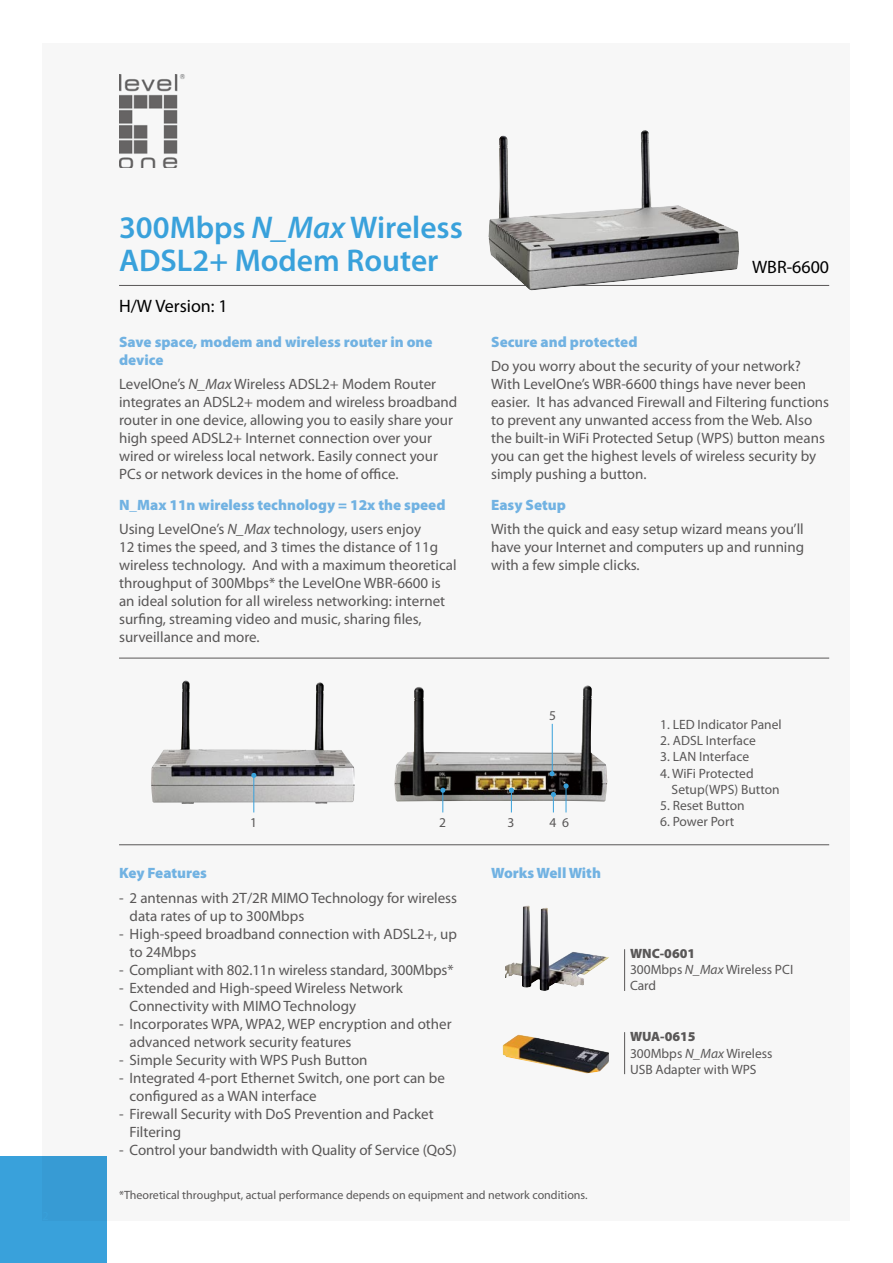
<style>
.page{position:relative;width:893px;height:1263px;background:#fff}
.page>*{position:absolute;margin:0;border:0;box-sizing:border-box;transform-origin:0 0}
.t1{font:600 31.5px/33px "Myriad Pro";color:#39a1db}
.t2{font:18px "Myriad Pro";color:#000}
.t3{font:15px/18px "Myriad Pro";color:#595757}
.t4{font:900 15px/18px "Myriad Pro";color:#71b2e2}
.t5{font:13.5px/16.2px "Myriad Pro";color:#595757}
.t6{font:12px "Myriad Pro";color:#595757}
.s1{font-style:italic}
.s2{font-weight:400;color:#595757}
.s3{font-weight:400;font-style:italic;color:#595757}
.s4{font-weight:900}
</style>
<div class="page">
<div style="left:43px;top:43px;width:807px;height:1177px;background:#f7f7f7"></div>
<div style="left:0;top:1157px;width:106px;height:106px;background:#39a1db"></div>
<img style="left:119px;top:74px;width:66px;height:94px">
<hr style="left:119px;top:285px;width:710px;height:1px;background:#595757">
<img style="left:151px;top:680px;width:204px;height:124px">
<img style="left:394px;top:685px;width:213px;height:116px">
<hr style="left:119px;top:658px;width:710px;height:1px;background:#595757">
<hr style="left:624px;top:949px;width:1px;height:42px;background:#595757">
<hr style="left:624px;top:1032px;width:1px;height:42px;background:#595757">
<hr style="left:253px;top:776px;width:1px;height:36px;background:#39a1db">
<svg style="left:251px;top:773px;width:5px;height:5px"></svg>
<img style="left:488px;top:130px;width:251px;height:160px">
<img style="left:505px;top:905px;width:104px;height:86px">
<img style="left:502px;top:1034px;width:107px;height:39px">
<svg style="left:440px;top:788px;width:5px;height:24px"></svg>
<svg style="left:509px;top:788px;width:5px;height:24px"></svg>
<svg style="left:551px;top:792px;width:5px;height:20px"></svg>
<hr style="left:552px;top:724px;width:1px;height:50px;background:#39a1db">
<svg style="left:549px;top:771px;width:6px;height:5px"></svg>
<svg style="left:563px;top:783px;width:6px;height:29px"></svg>
<hr style="left:119px;top:844px;width:710px;height:1px;background:#595757">
<h1 class="t1" style="left:119px;top:210px;width:345px">300Mbps <span class="s1">N_Max</span> Wireless<br>ADSL2+ Modem Router</h1>
<p class="t2" style="left:119px;top:295px;width:110px">H/W Version: 1</p>
<p class="t4" style="left:119px;top:332px;width:315px">Save space, modem and wireless router in one device</p>
<p class="t3" style="left:119px;top:375px;width:340px">LevelOne’s <span class="s1">N_Max</span> Wireless ADSL2+ Modem Router integrates an ADSL2+ modem and wireless broadband router in one device, allowing you to easily share your high speed ADSL2+ Internet connection over your wired or wireless local network. Easily connect your PCs or network devices in the home of office.</p>
<p class="t4" style="left:119px;top:492px;width:328px;line-height:24.5px">N_Max 11n wireless technology = 12x the speed<br><span class="s2">Using LevelOne’s</span> <span class="s3">N_Max</span> <span class="s2">technology, users enjoy</span></p>
<p class="t3" style="left:119px;top:538px;width:339px">12 times the speed, and 3 times the distance of 11g wireless technology. And with a maximum theoretical throughput of 300Mbps* the LevelOne WBR-6600 is an ideal solution for all wireless networking: internet surfing, streaming video and music, sharing files, surveillance and more.</p>
<p class="t2" style="left:752px;top:256px;width:79px">WBR-6600</p>
<p class="t4" style="left:491px;top:332px;width:148px">Secure and protected</p>
<p class="t3" style="left:491px;top:357px;width:340px">Do you worry about the security of your network?<br>With LevelOne’s WBR-6600 things have never been easier. It has advanced Firewall and Filtering functions to prevent any unwanted access from the Web. Also the built-in WiFi Protected Setup (WPS) button means you can get the highest levels of wireless security by simply pushing a button.</p>
<p class="t4" style="left:491px;top:495px;width:76px">Easy Setup</p>
<p class="t3" style="left:491px;top:520px;width:315px;text-align:justify">With the quick and easy setup wizard means you’ll have your Internet and computers up and running with a few simple clicks.</p>
<p class="t5" style="left:250px;top:814px;width:8px">1</p>
<p class="t5" style="left:549px;top:707px;width:8px">5</p>
<p class="t5" style="left:439px;top:814px;width:7px">2</p>
<p class="t5" style="left:508px;top:814px;width:8px">3</p>
<p class="t5" style="left:550px;top:814px;width:21px">4 6</p>
<p class="t4" style="left:119px;top:863px;width:89px">Key Features</p>
<p class="t3" style="left:130px;top:888px;width:329px;text-indent:-10px">- 2 antennas with 2T/2R MIMO Technology for wireless data rates of up to 300Mbps</p>
<p class="t3" style="left:130px;top:924px;width:329px;text-indent:-10px">- High-speed broadband connection with ADSL2+, up to 24Mbps</p>
<p class="t3" style="left:119px;top:960px;width:336px">- Compliant with 802.11n wireless standard, 300Mbps*</p>
<p class="t3" style="left:130px;top:978px;width:275px;text-indent:-10px">- Extended and High-speed Wireless Network<br>Connectivity with MIMO Technology</p>
<p class="t3" style="left:130px;top:1014px;width:324px;text-indent:-10px">- Incorporates WPA, WPA2, WEP encryption and other advanced network security features</p>
<p class="t3" style="left:119px;top:1050px;width:250px">- Simple Security with WPS Push Button</p>
<p class="t3" style="left:130px;top:1068px;width:317px;text-indent:-10px">- Integrated 4-port Ethernet Switch, one port can be configured as a WAN interface</p>
<p class="t3" style="left:130px;top:1104px;width:306px;text-indent:-10px">- Firewall Security with DoS Prevention and Packet<br>Filtering</p>
<p class="t3" style="left:119px;top:1140px;width:339px">- Control your bandwidth with Quality of Service (QoS)</p>
<p class="t4" style="left:491px;top:863px;width:111px">Works Well With</p>
<p class="t6" style="left:119px;top:1188px;width:470px">*Theoretical throughput, actual performance depends on equipment and network conditions.</p>
<p class="t5" style="left:660px;top:716px;width:123px">1. LED Indicator Panel</p>
<p class="t5" style="left:660px;top:732px;width:97px">2. ADSL Interface</p>
<p class="t5" style="left:660px;top:748px;width:90px">3. LAN Interface</p>
<p class="t5" style="left:672px;top:765px;width:110px;text-indent:-11px">4. WiFi Protected<br>Setup(WPS) Button</p>
<p class="t5" style="left:660px;top:797px;width:86px">5. Reset Button</p>
<p class="t5" style="left:660px;top:813px;width:76px">6. Power Port</p>
<p class="t5" style="left:630px;top:945px;width:165px"><span class="s4">WNC-0601<br></span>300Mbps <span class="s1">N_Max</span> Wireless PCI<br>Card</p>
<p class="t5" style="left:630px;top:1028px;width:144px"><span class="s4">WUA-0615<br></span>300Mbps <span class="s1">N_Max</span> Wireless<br>USB Adapter with WPS</p>
</div>
